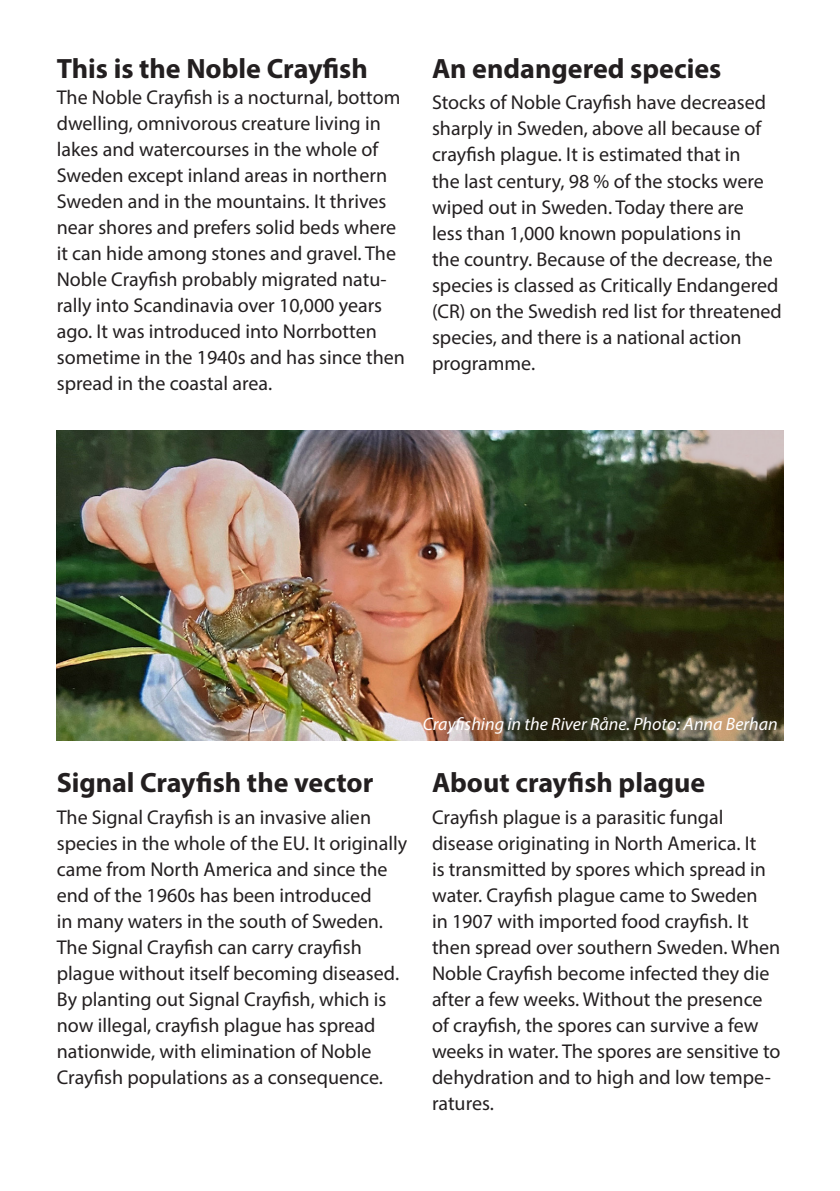
<style>
.page{position:relative;width:840px;height:1191px;background:#fff}
.page>*{position:absolute;margin:0;border:0;box-sizing:border-box;transform-origin:0 0}
.Mellanrubrik{font:700 28px "Myriad Pro";color:#231f20}
.P_fetad_stil_H4{font:700 28px "Myriad Pro";color:#231f20}
.P_brödtext{font:20px/26px "Myriad Pro";color:#231f20}
.bildtext{font:italic 18px "Myriad Pro";color:#fff}
</style>
<div class="page">
<img style="left:57px;top:430px;width:725px;height:310px">
<p class="Mellanrubrik" style="left:57px;top:50px;width:312px">This is the Noble Crayfish</p>
<p class="P_brödtext" style="left:57px;top:84px;width:349px">The Noble Crayfish is a nocturnal, bottom dwelling, omnivorous creature living in lakes and watercourses in the whole of Sweden except inland areas in northern Sweden and in the mountains. It thrives near shores and prefers solid beds where it can hide among stones and gravel. The Noble Crayfish probably migrated natu&shy;rally into Scandinavia over 10,000 years ago. It was introduced into Norrbotten sometime in the 1940s and has since then spread in the coastal area.</p>
<p class="P_fetad_stil_H4" style="left:432px;top:50px;width:291px">An endangered species</p>
<p class="P_brödtext" style="left:432px;top:89px;width:351px">Stocks of Noble Crayfish have decreased sharply in Sweden, above all because of crayfish plague. It is estimated that in<br>the last century, 98 % of the stocks were wiped out in Sweden. Today there are<br>less than 1,000 known populations in<br>the country. Because of the decrease, the species is classed as Critically Endangered (CR) on the Swedish red list for threatened species, and there is a national action programme.</p>
<h3 class="Mellanrubrik" style="left:57px;top:764px;width:318px">Signal Crayfish the vector</h3>
<p class="P_brödtext" style="left:57px;top:803px;width:352px">The Signal Crayfish is an invasive alien species in the whole of the EU. It originally came from North America and since the end of the 1960s has been introduced<br>in many waters in the south of Sweden.<br>The Signal Crayfish can carry crayfish plague without itself becoming diseased.<br>By planting out Signal Crayfish, which is now illegal, crayfish plague has spread nationwide, with elimination of Noble Crayfish populations as a consequence.</p>
<p class="bildtext" style="left:422px;top:712px;width:356px">Crayfishing in the River Råne. Photo: Anna Berhan</p>
<p class="Mellanrubrik" style="left:432px;top:764px;width:274px">About crayfish plague</p>
<p class="P_brödtext" style="left:432px;top:803px;width:350px">Crayfish plague is a parasitic fungal disease originating in North America. It<br>is transmitted by spores which spread in water. Crayfish plague came to Sweden<br>in 1907 with imported food crayfish. It then spread over southern Sweden. When Noble Crayfish become infected they die after a few weeks. Without the presence of crayfish, the spores can survive a few weeks in water. The spores are sensitive to dehydration and to high and low tempe&shy;ratures.</p>
</div>
